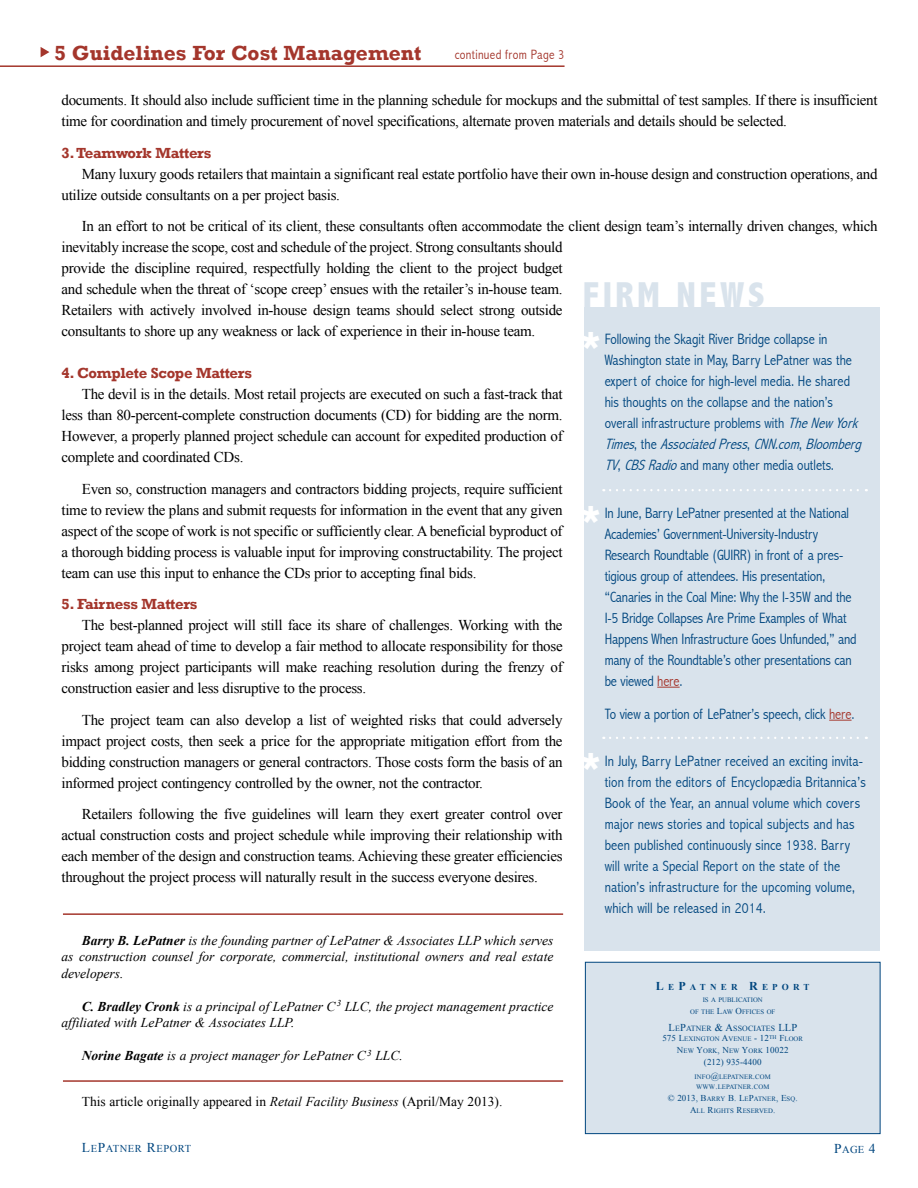
<style>
.page{position:relative;width:918px;height:1188px;background:#fff}
.page>*{position:absolute;margin:0;border:0;box-sizing:border-box;transform-origin:0 0}
.t1{font:900 39px "Swiss 721 BT";color:#fff}
.t2{font:800 condensed 36px "Abadi";letter-spacing:.1em;color:#d9e3ec}
.t3{font:700 21px "Rockwell";color:#a4362c}
.t4{font:15px/21px "Times New Roman";letter-spacing:-.02em;color:#000;text-align:justify}
.t5{font:300 condensed 15px/21px "Abadi";color:#00467f}
.t6{font:700 15px "Rockwell";letter-spacing:-.02em;color:#a4362c}
.t7{font:italic 13.5px/16.5px "Times New Roman";color:#000;text-align:justify}
.t8{font:13.5px "Times New Roman";color:#000}
.t9{font:300 condensed 13.5px "Abadi";letter-spacing:.025em;color:#a4362c}
.t10{font:10.5px "Times New Roman";letter-spacing:.05em;color:#00467f}
.t11{font:9px/12px "Times New Roman";letter-spacing:.01em;color:#00467f;text-align:center}
.t12{font:700 9px "Times New Roman";color:#00467f}
.t13{font:7.8px "Times New Roman";letter-spacing:.015em;color:#00467f}
.t14{font:6.75px/12px "Times New Roman";letter-spacing:.015em;color:#00467f;text-align:center}
.s1{font-style:italic}
.s2{color:#a4362c}
.s3{font-weight:700}
.s4{font-size:12px}
.s5{font-size:9px}
.s6{font-size:10.5px}
.s7{font-size:6.75px}
.s8{font-size:13.5px}
</style>
<div class="page">
<svg style="left:41px;top:47px;width:8px;height:10px"></svg>
<div style="left:585px;top:962px;width:295px;height:172px;background:#d9e3ec"></div>
<div style="left:585px;top:962px;width:295px;height:172px;border:1px solid #00467f"></div>
<hr style="left:0;top:65px;width:565px;height:2px;background:#a4362c">
<hr style="left:63px;top:913px;width:500px;height:2px;background:#a4362c">
<hr style="left:63px;top:1080px;width:500px;height:2px;background:#a4362c">
<div style="left:585px;top:307px;width:295px;height:643px;background:#d9e3ec"></div>
<svg style="left:610px;top:489px;width:257px;height:2px"></svg>
<svg style="left:610px;top:737px;width:257px;height:2px"></svg>
<svg style="left:657px;top:687px;width:23px;height:1px"></svg>
<svg style="left:829px;top:720px;width:23px;height:1px"></svg>
<h3 class="t3" style="left:54px;top:40px;width:368px">5 Guidelines For Cost Management</h3>
<p class="t9" style="left:455px;top:47px;width:111px">continued from Page 3</p>
<p class="t4" style="left:62px;top:90px;width:818px">documents. It should also include sufficient time in the planning schedule for mockups and the submittal of test samples. If there is insufficient time for coordination and timely procurement of novel specifications, alternate proven materials and details should be selected.</p>
<p class="t6" style="left:62px;top:144px;width:151px">3. Teamwork Matters</p>
<p class="t4" style="left:62px;top:163px;width:818px;text-indent:20px">Many luxury goods retailers that maintain a significant real estate portfolio have their own in-house design and construction operations, and utilize outside consultants on a per project basis.</p>
<p class="t4" style="left:62px;top:216px;width:818px;text-align:left;text-indent:20px">In an effort to not be critical of its client, these consultants often accommodate the client design team’s internally driven changes, which inevitably increase the scope, cost and schedule of the project. Strong consultants should<br>provide the discipline required, respectfully holding the client to the project budget<br>and schedule when the threat of ‘scope creep’ ensues with the retailer’s in-house team.<br>Retailers with actively involved in-house design teams should select strong outside<br>consultants to shore up any weakness or lack of experience in their in-house team.</p>
<p class="t6" style="left:62px;top:364px;width:192px">4. Complete Scope Matters</p>
<p class="t4" style="left:62px;top:384px;width:503px;text-indent:20px">The devil is in the details. Most retail projects are executed on such a fast-track that less than 80-percent-complete construction documents (CD) for bidding are the norm.<br>However, a properly planned project schedule can account for expedited production of complete and coordinated CDs.</p>
<p class="t4" style="left:62px;top:478px;width:503px;text-indent:20px">Even so, construction managers and contractors bidding projects, require sufficient time to review the plans and submit requests for information in the event that any given aspect of the scope of work is not specific or sufficiently clear. A beneficial byproduct of a thorough bidding process is valuable input for improving constructability. The project team can use this input to enhance the CDs prior to accepting final bids.</p>
<p class="t6" style="left:62px;top:595px;width:137px">5. Fairness Matters</p>
<p class="t4" style="left:62px;top:615px;width:503px;text-indent:20px">The best-planned project will still face its share of challenges. Working with the project team ahead of time to develop a fair method to allocate responsibility for those risks among project participants will make reaching resolution during the frenzy of construction easier and less disruptive to the process.</p>
<p class="t4" style="left:62px;top:709px;width:503px;text-indent:20px">The project team can also develop a list of weighted risks that could adversely impact project costs, then seek a price for the appropriate mitigation effort from the bidding construction managers or general contractors. Those costs form the basis of an informed project contingency controlled by the owner, not the contractor.</p>
<p class="t4" style="left:62px;top:804px;width:503px;text-indent:20px">Retailers following the five guidelines will learn they exert greater control over actual construction costs and project schedule while improving their relationship with each member of the design and construction teams. Achieving these greater efficiencies throughout the project process will naturally result in the success everyone desires.</p>
<h2 class="t2" style="left:583px;top:274px;width:183px">FIRM NEWS</h2>
<h1 class="t1" style="left:581px;top:323px;width:21px">*</h1>
<p class="t5" style="left:605px;top:328px;width:262px">Following the Skagit River Bridge collapse in Washington state in May, Barry LePatner was the expert of choice for high-level media. He shared his thoughts on the collapse and the nation’s overall infrastructure problems with <span class="s1">TheNewYork Times</span>, t h e <span class="s1">AssociatedPress</span>, <span class="s1">CNN.com</span>, <span class="s1">Bloomberg TV</span>, <span class="s1">CBSRadio</span>and many other media outlets.</p>
<h1 class="t1" style="left:581px;top:497px;width:21px">*</h1>
<p class="t5" style="left:605px;top:502px;width:253px">In June, Barry LePatner presented at the National Academies’ Government-University-Industry Research Roundtable (GUIRR) in front of a pres&shy;tigious group of attendees. His presentation, “Canaries in the Coal Mine: Why the I-35W and the I-5 Bridge Collapses Are Prime Examples of What Happens When Infrastructure Goes Unfunded,” and many of the Roundtable’s other presentations can be viewed <span class="s2">here</span>.</p>
<p class="t5" style="left:605px;top:703px;width:251px">To view a portion of LePatner’s speech, click <span class="s2">here</span>.</p>
<h1 class="t1" style="left:581px;top:744px;width:21px">*</h1>
<p class="t5" style="left:605px;top:751px;width:263px">In July, Barry LePatner received an exciting invita&shy;tion from the editors of Encyclopædia Britannica’s Book of the Year, an annual volume which covers major news stories and topical subjects and has been published continuously since 1938. Barry will write a Special Report on the state of the nation’s infrastructure for the upcoming volume, which will be released in 2014.</p>
<p class="t7" style="left:62px;top:932px;width:493px;text-indent:20px"><span class="s3">Barry B. LePatner</span> is the founding partner of LePatner &amp; Associates LLP which serves as construction counsel for corporate, commercial, institutional owners and real estate developers.</p>
<p class="t7" style="left:62px;top:998px;width:493px;text-indent:20px"><span class="s3">C. Bradley Cronk</span> is a principal of LePatner C<sup>3</sup> LLC, the project management practice affiliated with LePatner &amp; Associates LLP.</p>
<p class="t7" style="left:82px;top:1047px;width:323px"><span class="s3">Norine Bagate</span> is a project manager for LePatner C<sup>3</sup> LLC.</p>
<p class="t8" style="left:82px;top:1092px;width:422px">This article originally appeared in <span class="s1">Retail Facility Business</span> (April/May 2013).</p>
<p class="t12" style="left:656px;top:981px;width:65px"><span class="s4">L</span>E<span class="s4">P</span>ATNER</p>
<p class="t12" style="left:749px;top:981px;width:22px"><span class="s4">R</span> EP</p>
<p class="t12" style="left:782px;top:981px;width:29px">ORT</p>
<p class="t14" style="left:690px;top:994px;width:87px">IS A PUBLICATION<br>OF THE <span class="s5">L</span>AW <span class="s5">O</span>FFICES OF</p>
<p class="t13" style="left:669px;top:1023px;width:117px"><span class="s6">L</span>E<span class="s6">P</span>ATNER <span class="s6">&amp; A</span>SSOCIATES <span class="s6">LLP</span></p>
<p class="t14" style="left:662px;top:1033px;width:142px"><span class="s5">575 L</span>EXINGTON <span class="s5">A</span>VENUE <span class="s5">- 12</span><sup>TH</sup> <span class="s5">F</span>LOOR</p>
<p class="t11" style="left:677px;top:1044px;width:113px">N<span class="s7">EW</span> Y<span class="s7">ORK</span>, N<span class="s7">EW</span> Y<span class="s7">ORK</span> 10022 (212) 935-4400</p>
<p class="t14" style="left:695px;top:1071px;width:78px;line-height:10.5px;text-align:left">INFO<span class="s5">@</span>LEPATNER<span class="s5">.</span>COM<br>WWW<span class="s5">.</span>LEPATNER<span class="s5">.</span>COM</p>
<p class="t11" style="left:668px;top:1092px;width:131px">© 2013, B<span class="s7">ARRY</span> B. L<span class="s7">E</span>P<span class="s7">ATNER</span>, E<span class="s7">SQ</span>.</p>
<p class="t14" style="left:690px;top:1105px;width:87px"><span class="s5">A</span>LL <span class="s5">R</span>IGHTS <span class="s5">R</span>ESERVED<span class="s5">.</span></p>
<p class="t10" style="left:82px;top:1142px;width:111px"><span class="s8">L</span>E<span class="s8">P</span>ATNER <span class="s8">R</span>EPORT</p>
<p class="t10" style="left:834px;top:1143px;width:43px"><span class="s8">P</span>AGE <span class="s8">4</span></p>
</div>
